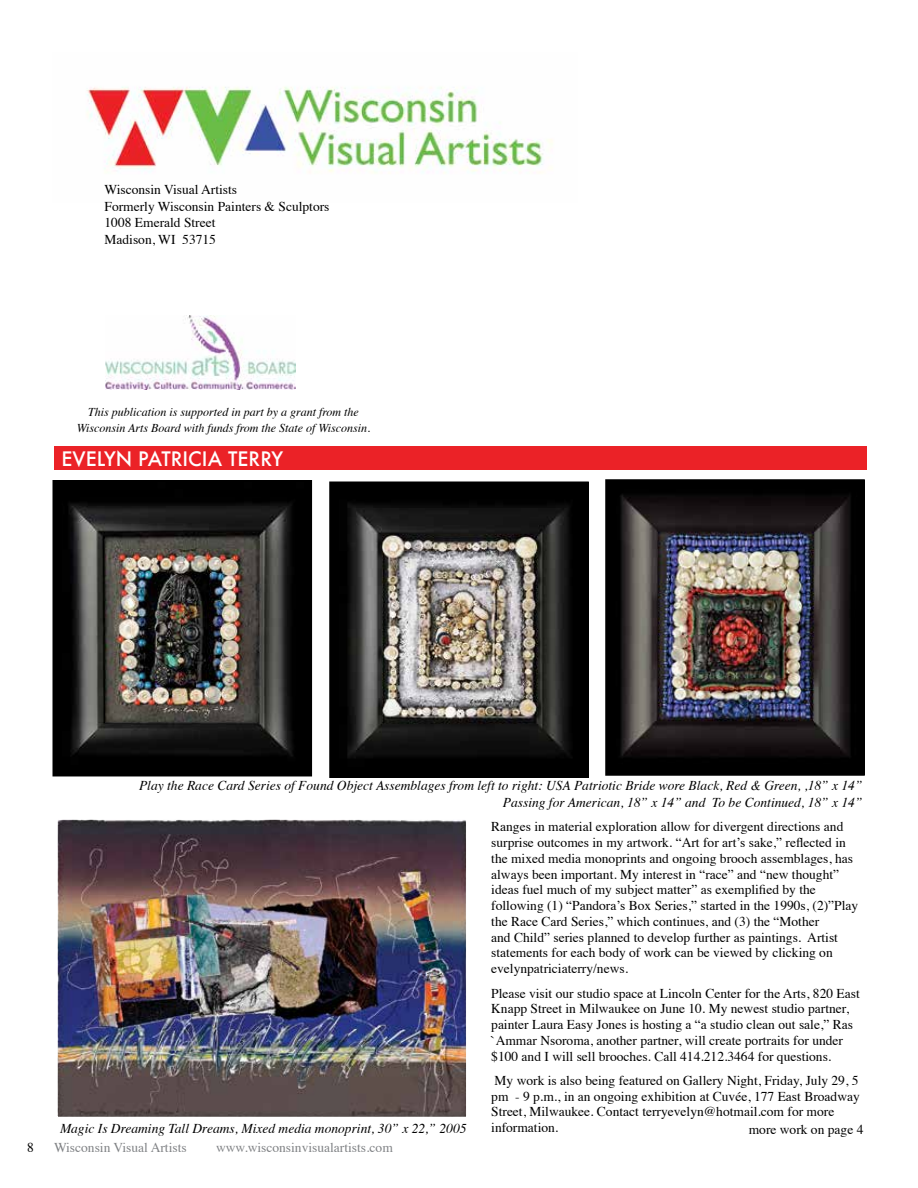
<style>
.page{position:relative;width:918px;height:1188px;background:#fff}
.page>*{position:absolute;margin:0;border:0;box-sizing:border-box;transform-origin:0 0}
.t1{font:500 19.5px "Futura";color:#fff}
.t2{font:13.5px/15.8px "Times";color:#000}
.t3{font:italic 13.5px/16.5px "Times";color:#000;text-align:right}
.t4{font:13.5px "Times";color:#808285}
.t5{font:italic 12px/15.8px "Times";color:#000;text-align:center}
</style>
<div class="page">
<img style="left:86px;top:87px;width:467px;height:86px">
<img style="left:105px;top:316px;width:190px;height:74px">
<div style="left:54px;top:446px;width:813px;height:24px;background:#eb2227"></div>
<img style="left:332px;top:485px;width:254px;height:290px">
<div style="left:329px;top:482px;width:260px;height:296px;border:2px solid #000"></div>
<img style="left:55px;top:483px;width:254px;height:290px">
<div style="left:52px;top:480px;width:260px;height:296px;border:2px solid #000"></div>
<img style="left:58px;top:820px;width:408px;height:296px">
<div style="left:53px;top:815px;width:418px;height:306px;border:4px solid #fff"></div>
<img style="left:608px;top:482px;width:254px;height:291px">
<div style="left:605px;top:479px;width:260px;height:297px;border:2px solid #000"></div>
<p class="t2" style="left:105px;top:180px;width:226px;line-height:16.5px">Wisconsin Visual Artists<br>Formerly Wisconsin Painters &amp; Sculptors<br>1008 Emerald Street<br>Madison, WI 53715</p>
<p class="t5" style="left:77px;top:404px;width:295px">This publication is supported in part by a grant from the<br>Wisconsin Arts Board with funds from the State of Wisconsin.</p>
<h1 class="t1" style="left:62px;top:445px;width:223px">EVELYN PATRICIA TERRY</h1>
<p class="t3" style="left:139px;top:777px;width:725px">Play the Race Card Series of Found Object Assemblages from left to right: USA Patriotic Bride wore Black, Red &amp; Green, ,18” x 14”<br>Passing for American, 18” x 14” and To be Continued, 18” x 14”</p>
<p class="t2" style="left:491px;top:818px;width:369px">Ranges in material exploration allow for divergent directions and surprise outcomes in my artwork. “Art for art’s sake,” reflected in the mixed media monoprints and ongoing brooch assemblages, has always been important. My interest in “race” and “new thought” ideas fuel much of my subject matter” as exemplified by the following (1) “Pandora’s Box Series,” started in the 1990s, (2)”Play the Race Card Series,” which continues, and (3) the “Mother<br>and Child” series planned to develop further as paintings. Artist statements for each body of work can be viewed by clicking on evelynpatriciaterry/news.</p>
<p class="t2" style="left:491px;top:984px;width:370px">Please visit our studio space at Lincoln Center for the Arts, 820 East Knapp Street in Milwaukee on June 10. My newest studio partner, painter Laura Easy Jones is hosting a “a studio clean out sale,” Ras `Ammar Nsoroma, another partner, will create portraits for under $100 and I will sell brooches. Call 414.212.3464 for questions.</p>
<p class="t2" style="left:491px;top:1071px;width:370px">My work is also being featured on Gallery Night, Friday, July 29, 5 pm - 9 p.m., in an ongoing exhibition at Cuvée, 177 East Broadway Street, Milwaukee. Contact terryevelyn@hotmail.com for more information.</p>
<p class="t3" style="left:60px;top:1119px;width:408px">Magic Is Dreaming Tall Dreams, Mixed media monoprint, 30” x 22,” 2005</p>
<p class="t2" style="left:749px;top:1120px;width:116px">more work on page 4</p>
<p class="t2" style="left:27px;top:1139px;width:8px">8</p>
<p class="t4" style="left:54px;top:1135px;width:134px">Wisconsin Visual Artists</p>
<p class="t4" style="left:216px;top:1135px;width:178px">www.wisconsinvisualartists.com</p>
</div>
